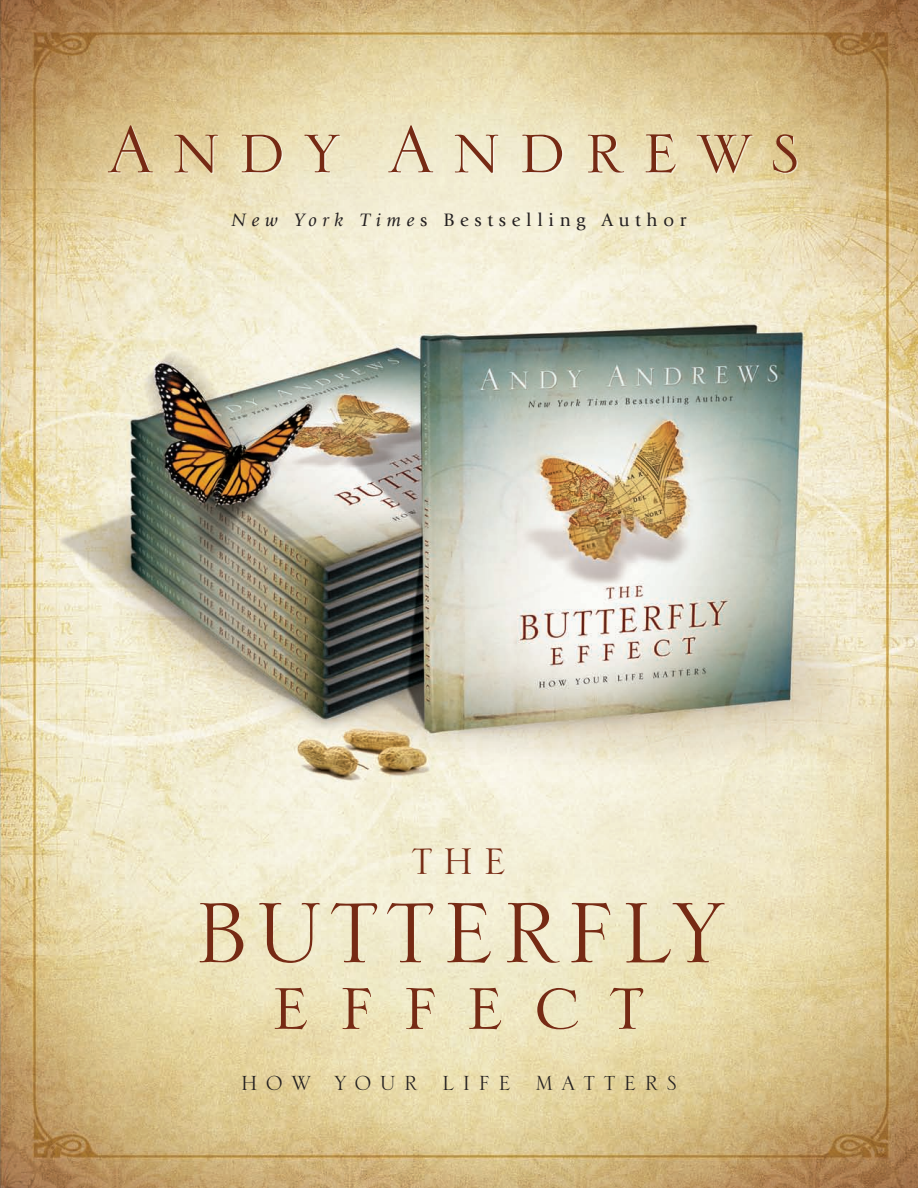
<style>
.page{position:relative;width:918px;height:1188px;background:#fff}
.page>*{position:absolute;margin:0;border:0;box-sizing:border-box;transform-origin:0 0}
.t1{font:113.4px "Serlio LH";letter-spacing:.05em;color:#762a14}
.t2{font:94.95px "Serlio LH";letter-spacing:.3em;color:#762a14}
.t3{font:88.5px "Serlio LH";letter-spacing:.2em;color:#762a14}
.t4{font:48.9px "Serlio LH";color:#762a14}
.t5{font:27px "Serlio LH";letter-spacing:.3em;color:#231f20}
.t6{font:18.75px "Giovanni Std";letter-spacing:.3em;color:#231f20}
.s1{font-style:italic}
</style>
<div class="page">
<img style="left:0;top:0;width:918px;height:1188px">
<p class="t3" style="left:108px;top:106px;width:695px">Andy Andrews</p>
<p class="t6" style="left:232px;top:209px;width:456px"><span class="s1">New York Time</span>s Bestselling Author</p>
<p class="t4" style="left:411px;top:837px;width:97px">THE</p>
<p class="t1" style="left:194px;top:877px;width:532px">BUTTERFLY</p>
<p class="t2" style="left:272px;top:958px;width:376px">effect</p>
<p class="t5" style="left:241px;top:1070px;width:438px">HOW YOUR LIFE MATTERS</p>
</div>
